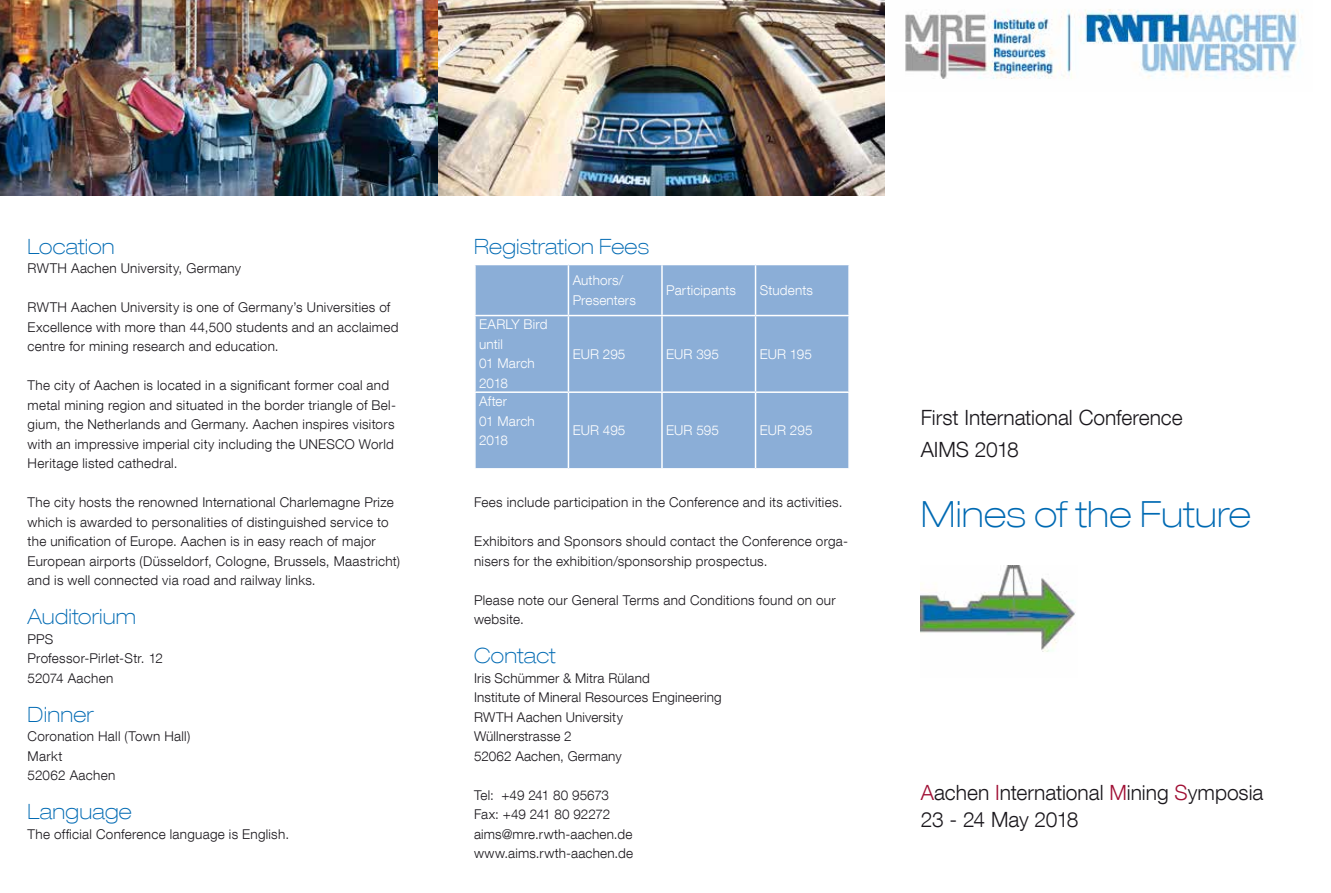
<style>
.page{position:relative;width:1331px;height:893px;background:#fff}
.page>*{position:absolute;margin:0;border:0;box-sizing:border-box;transform-origin:0 0}
.t1{font:100 expanded 36px "Helvetica Neue LT Com";letter-spacing:.005em;color:#006ab3}
.t2{font:300 21px/31.5px "Helvetica Neue LT Com";letter-spacing:-.005em;color:#1a171c}
.t3{font:100 expanded 21px "Helvetica Neue LT Com";letter-spacing:.01em;color:#006ab3}
.t4{font:300 13.5px/19.5px "Helvetica Neue LT Com";letter-spacing:.02em;color:#1a171c}
.t5{font:300 13.5px/19.5px "Helvetica Neue LT Com";letter-spacing:.01em;color:#fff}
.s1{color:#a11035}
</style>
<div class="page">
<img style="left:921px;top:566px;width:155px;height:86px">
<div style="left:476px;top:265px;width:372px;height:203px;background:#8baed7"></div>
<hr style="left:568px;top:265px;width:1px;height:50px;background:#fff">
<hr style="left:661px;top:265px;width:2px;height:50px;background:#fff">
<hr style="left:755px;top:265px;width:1px;height:50px;background:#fff">
<hr style="left:474px;top:315px;width:94px;height:1px;background:#fff">
<hr style="left:568px;top:315px;width:94px;height:1px;background:#fff">
<hr style="left:568px;top:316px;width:1px;height:75px;background:#fff">
<hr style="left:662px;top:315px;width:93px;height:1px;background:#fff">
<hr style="left:661px;top:316px;width:2px;height:75px;background:#fff">
<hr style="left:755px;top:315px;width:95px;height:1px;background:#fff">
<hr style="left:755px;top:316px;width:1px;height:75px;background:#fff">
<hr style="left:474px;top:391px;width:94px;height:2px;background:#fff">
<hr style="left:568px;top:391px;width:94px;height:2px;background:#fff">
<hr style="left:568px;top:393px;width:1px;height:75px;background:#fff">
<hr style="left:662px;top:391px;width:93px;height:2px;background:#fff">
<hr style="left:661px;top:393px;width:2px;height:75px;background:#fff">
<hr style="left:755px;top:391px;width:95px;height:2px;background:#fff">
<hr style="left:755px;top:393px;width:1px;height:75px;background:#fff">
<img style="left:0;top:0;width:884px;height:195px">
<img style="left:905px;top:9px;width:398px;height:70px">
<h2 class="t3" style="left:28px;top:233px;width:89px">Location</h2>
<p class="t4" style="left:28px;top:258px;width:215px">RWTH Aachen University, Germany</p>
<p class="t4" style="left:28px;top:297px;width:372px">RWTH Aachen University is one of Germany’s Universities of<br>Excellence with more than 44,500 students and an acclaimed centre for mining research and education.</p>
<p class="t4" style="left:28px;top:375px;width:370px">The city of Aachen is located in a significant former coal and metal mining region and situated in the border triangle of Bel&shy;gium, the Netherlands and Germany. Aachen inspires visitors with an impressive imperial city including the UNESCO World Heritage listed cathedral.</p>
<p class="t4" style="left:28px;top:492px;width:374px">The city hosts the renowned International Charlemagne Prize which is awarded to personalities of distinguished service to the unification of Europe. Aachen is in easy reach of major European airports (Düsseldorf, Cologne, Brussels, Maastricht) and is well connected via road and railway links.</p>
<h2 class="t3" style="left:28px;top:604px;width:110px">Auditorium</h2>
<p class="t4" style="left:28px;top:629px;width:137px">PPS<br>Professor-Pirlet-Str. 12<br>52074 Aachen</p>
<h2 class="t3" style="left:28px;top:701px;width:68px">Dinner</h2>
<p class="t4" style="left:28px;top:726px;width:164px">Coronation Hall (Town Hall)<br>Markt<br>52062 Aachen</p>
<h2 class="t3" style="left:28px;top:799px;width:106px">Language</h2>
<p class="t4" style="left:28px;top:824px;width:263px">The official Conference language is English.</p>
<h2 class="t3" style="left:474px;top:233px;width:176px">Registration Fees</h2>
<p class="t5" style="left:573px;top:270px;width:65px">Authors/<br>Presenters</p>
<p class="t5" style="left:666px;top:280px;width:71px">Participants</p>
<p class="t5" style="left:760px;top:280px;width:55px">Students</p>
<p class="t5" style="left:479px;top:315px;width:70px">EARLY Bird until<br>01 March<br>2018</p>
<p class="t5" style="left:573px;top:344px;width:54px">EUR 295</p>
<p class="t5" style="left:666px;top:344px;width:54px">EUR 395</p>
<p class="t5" style="left:760px;top:344px;width:54px">EUR 195</p>
<p class="t5" style="left:479px;top:391px;width:57px">After<br>01 March<br>2018</p>
<p class="t5" style="left:573px;top:420px;width:54px">EUR 495</p>
<p class="t5" style="left:666px;top:420px;width:54px">EUR 595</p>
<p class="t5" style="left:760px;top:420px;width:54px">EUR 295</p>
<p class="t4" style="left:474px;top:492px;width:370px">Fees include participation in the Conference and its activities.</p>
<p class="t4" style="left:474px;top:531px;width:375px">Exhibitors and Sponsors should contact the Conference orga&shy;nisers for the exhibition/sponsorship prospectus.</p>
<p class="t4" style="left:474px;top:590px;width:363px">Please note our General Terms and Conditions found on our website.</p>
<h2 class="t3" style="left:474px;top:643px;width:83px">Contact</h2>
<p class="t4" style="left:474px;top:668px;width:249px">Iris Schümmer &amp; Mitra Rüland<br>Institute of Mineral Resources Engineering<br>RWTH Aachen University<br>Wüllnerstrasse 2<br>52062 Aachen, Germany</p>
<p class="t4" style="left:474px;top:785px;width:160px">Tel: +49 241 80 95673<br>Fax: +49 241 80 92272 aims@mre.rwth-aachen.de www.aims.rwth-aachen.de</p>
<h2 class="t2" style="left:921px;top:402px;width:264px">First International Conference<br>AIMS 2018</h2>
<h1 class="t1" style="left:921px;top:492px;width:332px">Mines of the Future</h1>
<h2 class="t2" style="left:921px;top:778px;width:344px;line-height:27px"><span class="s1">A</span>achen <span class="s1">I</span>nternational <span class="s1">M</span>ining <span class="s1">S</span>ymposia<br>23 - 24 May 2018</h2>
</div>
